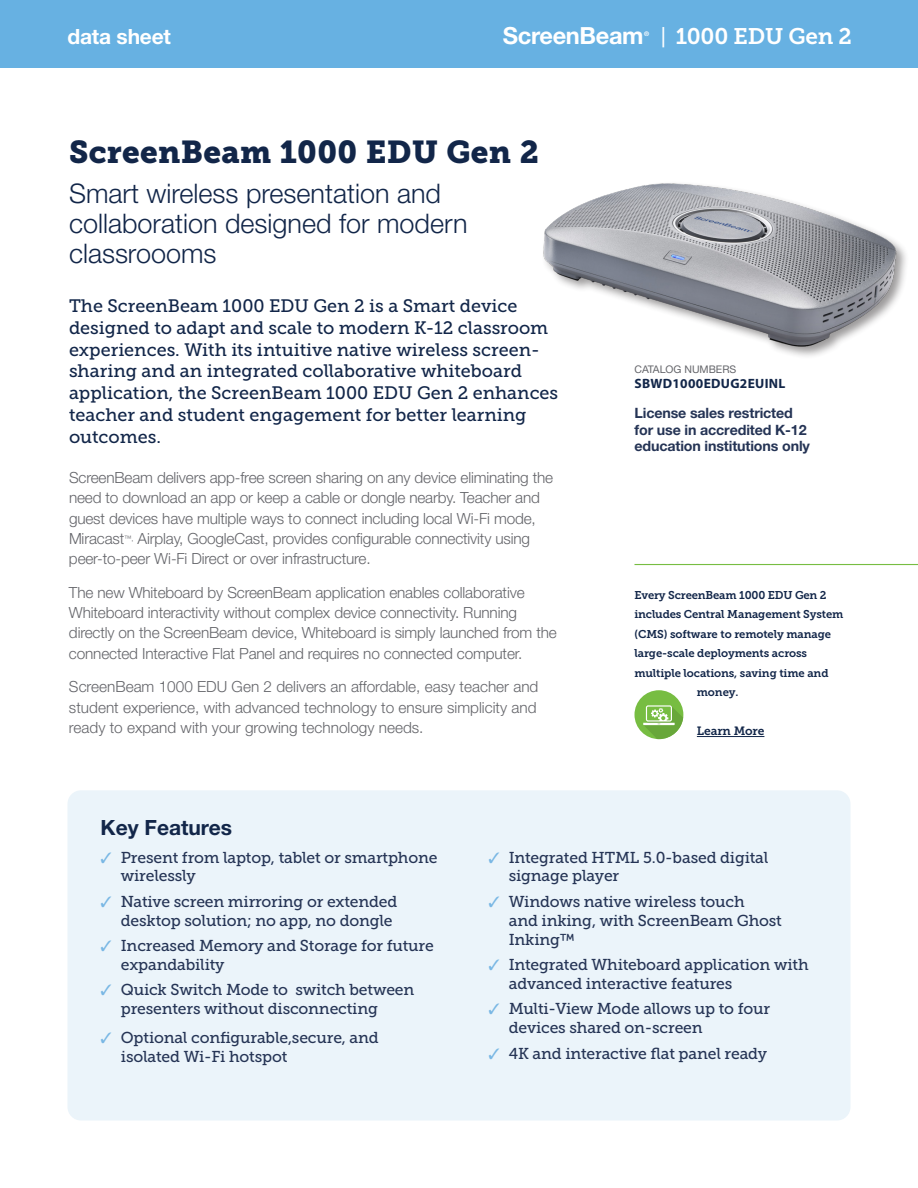
<style>
.page{position:relative;width:918px;height:1188px;background:#fff}
.page>*{position:absolute;margin:0;border:0;box-sizing:border-box;transform-origin:0 0}
.t1{font:31.5px "Museo Slab 900";letter-spacing:.01em;color:#122649}
.Title_sub{font:300 27px/30px "Helvetica Neue LT Std";color:#122649}
.t2{font:700 23.7px "Helvetica Neue LT Std";letter-spacing:-.015em;color:#fff}
.t3{font:22.5px "Museo Slab 700";letter-spacing:-.01em;color:#fff}
.t4{font:700 21px "Helvetica Neue LT Std";color:#122649}
.t5{font:700 21px "Helvetica Neue LT Std";letter-spacing:-.01em;color:#fff}
.Title_sub-2{font:18px/21.8px "Museo Slab 500";color:#122649}
.Normal_-_Key_Feat_blue_ck{font:15.75px/18.9px "Museo Slab 500";letter-spacing:-.01em;color:#253455}
.Normal_s_b3_10_5_14{font:300 15.3px/20.2px "Helvetica Neue LT Std";letter-spacing:-.01em;color:#64656a}
.Sidebar_Cat___Descrip{font:700 14.25px/16.5px "Helvetica Neue LT Std";letter-spacing:-.01em;color:#253455}
.Sidebar_Cat___Descrip-2{font:700 13.5px "Myriad Pro";letter-spacing:.02em;color:#122649}
.Callout_R{font:12px "Museo Slab 700";letter-spacing:-.01em;color:#122649}
.Callout_R-2{font:11.25px "Museo Slab 700";letter-spacing:-.01em;color:#122649}
.Sidebar_Cat___H2{font:10.5px "Helvetica Neue LT Std";color:#64656a}
.t6{font:700 6.3px "Helvetica Neue LT Std";color:#fff}
.s1{font-family:"Helvetica Neue LT Std";font-size:20.25px}
.s2{color:#79b7e4}
</style>
<div class="page">
<div style="left:0;top:0;width:918px;height:68px;background:#67b1e2"></div>
<hr style="left:634px;top:564px;width:284px;height:1px;background:#77bd42">
<hr style="left:697px;top:736px;width:67px;height:1px;background:#122649">
<div style="left:635px;top:690px;width:48px;height:49px;background:#77bd42;border-radius:50%"></div>
<svg style="left:643px;top:705px;width:40px;height:34px"></svg>
<div style="left:68px;top:790px;width:782px;height:330px;background:#ebf4fa;border-radius:14px"></div>
<img style="left:543px;top:183px;width:363px;height:173px">
<h3 class="t5" style="left:68px;top:23px;width:105px">data sheet</h3>
<h3 class="t2" style="left:503px;top:21px;width:142px">ScreenBeam</h3>
<p class="t6" style="left:644px;top:30px;width:7px">®</p>
<h3 class="t3" style="left:661px;top:24px;width:193px"><span class="s1">|</span> 1000 EDU Gen 2</h3>
<p class="t1" style="left:69px;top:134px;width:471px">ScreenBeam 1000 EDU Gen 2</p>
<p class="Title_sub" style="left:69px;top:178px;width:400px">Smart wireless presentation and collaboration designed for modern classroooms</p>
<p class="Title_sub-2" style="left:69px;top:295px;width:491px">The ScreenBeam 1000 EDU Gen 2 is a Smart device designed to adapt and scale to modern K-12 classroom experiences. With its intuitive native wireless screen&shy;sharing and an integrated collaborative whiteboard application, the ScreenBeam 1000 EDU Gen 2 enhances teacher and student engagement for better learning outcomes.</p>
<p class="Normal_s_b3_10_5_14" style="left:69px;top:467px;width:486px">ScreenBeam delivers app-free screen sharing on any device eliminating the need to download an app or keep a cable or dongle nearby. Teacher and guest devices have multiple ways to connect including local Wi-Fi mode, Miracast<sup>™,</sup> Airplay, GoogleCast, provides configurable connectivity using peer-to-peer Wi-Fi Direct or over infrastructure.</p>
<p class="Normal_s_b3_10_5_14" style="left:69px;top:582px;width:489px">The new Whiteboard by ScreenBeam application enables collaborative Whiteboard interactivity without complex device connectivity. Running directly on the ScreenBeam device, Whiteboard is simply launched from the connected Interactive Flat Panel and requires no connected computer.</p>
<p class="Normal_s_b3_10_5_14" style="left:69px;top:677px;width:471px;text-align:justify">ScreenBeam 1000 EDU Gen 2 delivers an affordable, easy teacher and student experience, with advanced technology to ensure simplicity and ready to expand with your growing technology needs.</p>
<p class="Sidebar_Cat___H2" style="left:634px;top:363px;width:103px">CATALOG NUMBERS</p>
<p class="Sidebar_Cat___Descrip-2" style="left:634px;top:374px;width:152px">SBWD1000EDUG2EUINL</p>
<p class="Sidebar_Cat___Descrip" style="left:634px;top:405px;width:177px">License sales restricted for use in accredited K-12 education institutions only</p>
<p class="Callout_R-2" style="left:634px;top:589px;width:194px">Every ScreenBeam 1000 EDU Gen 2</p>
<p class="Callout_R-2" style="left:634px;top:608px;width:211px">includes Central Management System</p>
<p class="Callout_R-2" style="left:634px;top:628px;width:198px">(CMS) software to remotely manage</p>
<p class="Callout_R-2" style="left:634px;top:647px;width:174px">large-scale deployments across</p>
<p class="Callout_R-2" style="left:634px;top:667px;width:196px">multiple locations, saving time and</p>
<p class="Callout_R-2" style="left:697px;top:686px;width:43px">money.</p>
<p class="Callout_R" style="left:697px;top:724px;width:69px">Learn More</p>
<h1 class="t4" style="left:101px;top:815px;width:133px">Key Features</h1>
<p class="Normal_-_Key_Feat_blue_ck" style="left:121px;top:848px;width:318px;text-indent:-20px"><span class="s2">✓</span> Present from laptop, tablet or smartphone wirelessly</p>
<p class="Normal_-_Key_Feat_blue_ck" style="left:121px;top:892px;width:278px;text-indent:-20px"><span class="s2">✓</span> Native screen mirroring or extended desktop solution; no app, no dongle</p>
<p class="Normal_-_Key_Feat_blue_ck" style="left:121px;top:936px;width:314px;text-indent:-20px"><span class="s2">✓</span> Increased Memory and Storage for future expandability</p>
<p class="Normal_-_Key_Feat_blue_ck" style="left:121px;top:981px;width:295px;text-indent:-20px"><span class="s2">✓</span> Quick Switch Mode to switch between presenters without disconnecting</p>
<p class="Normal_-_Key_Feat_blue_ck" style="left:121px;top:1028px;width:259px;text-indent:-20px"><span class="s2">✓</span> Optional configurable,secure, and isolated Wi-Fi hotspot</p>
<p class="Normal_-_Key_Feat_blue_ck" style="left:509px;top:848px;width:261px;text-indent:-20px"><span class="s2">✓</span> Integrated HTML 5.0-based digital signage player</p>
<p class="Normal_-_Key_Feat_blue_ck" style="left:509px;top:892px;width:275px;text-indent:-20px"><span class="s2">✓</span> Windows native wireless touch<br>and inking, with ScreenBeam Ghost<br>Inking™</p>
<p class="Normal_-_Key_Feat_blue_ck" style="left:509px;top:955px;width:301px;text-indent:-20px"><span class="s2">✓</span> Integrated Whiteboard application with advanced interactive features</p>
<p class="Normal_-_Key_Feat_blue_ck" style="left:509px;top:1000px;width:263px;text-indent:-20px"><span class="s2">✓</span> Multi-View Mode allows up to four devices shared on-screen</p>
<p class="Normal_-_Key_Feat_blue_ck" style="left:489px;top:1044px;width:280px"><span class="s2">✓</span> 4K and interactive flat panel ready</p>
</div>
